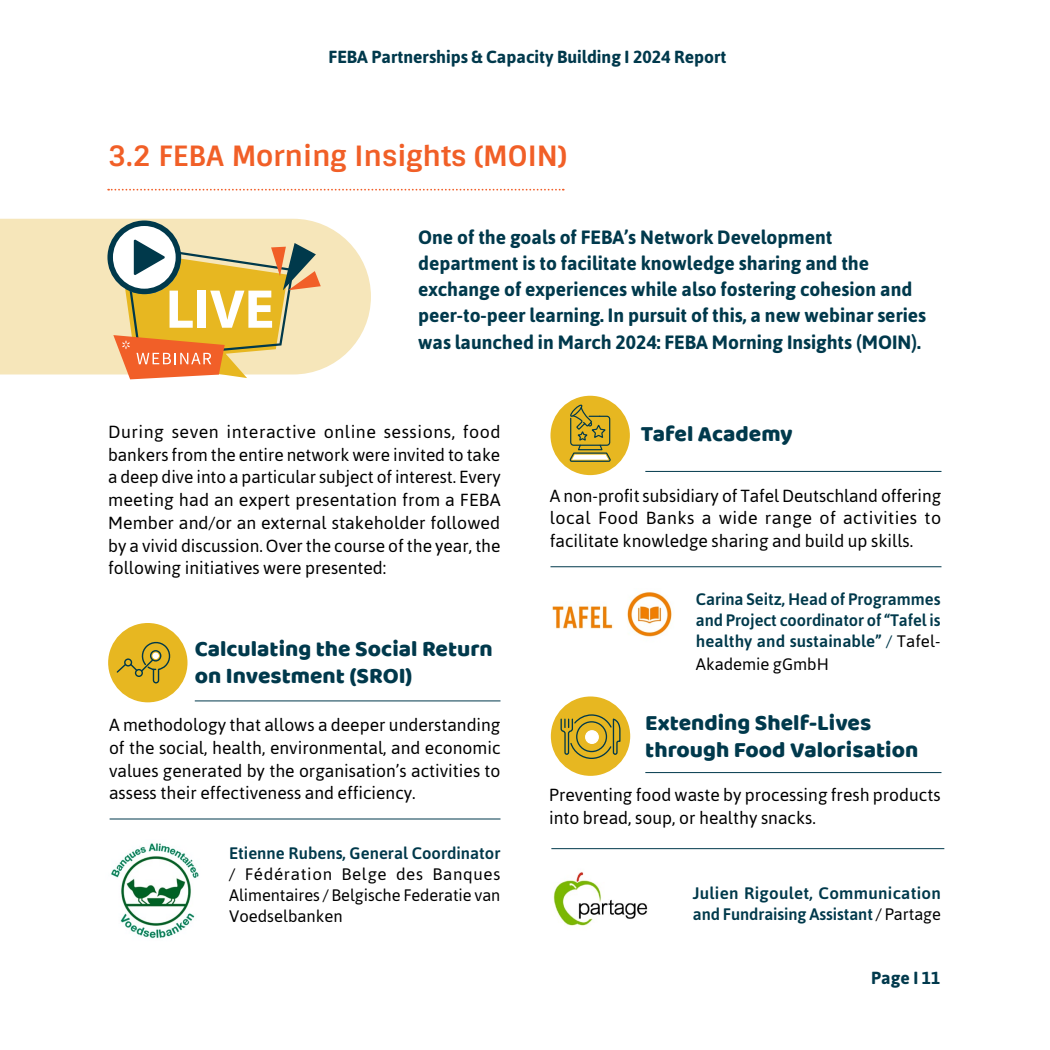
<style>
.page{position:relative;width:1050px;height:1050px;background:#fff}
.page>*{position:absolute;margin:0;border:0;box-sizing:border-box;transform-origin:0 0}
.t1{font:700 28px "Sintony";color:#f15f27}
.t2{font:22.75px/27.3px "Baloo";color:#00394c}
.t3{font:700 19.25px/26.2px "Asap";color:#00394c}
.t4{font:17.5px/22.8px "Asap";color:#000;text-align:justify}
.t5{font:700 17.5px "Asap";color:#00394c}
.t6{font:500 16.62px/21px "Asap";color:#00394b;text-align:justify}
.t7{font:16.62px/21px "Asap";letter-spacing:-.005em;color:#000;text-align:justify}
.s1{font-weight:400;color:#00394c}
.s2{font-weight:400;color:#000}
</style>
<div class="page">
<img style="left:553px;top:872px;width:95px;height:54px">
<img style="left:111px;top:843px;width:88px;height:96px">
<img style="left:552px;top:592px;width:120px;height:45px">
<svg style="left:108px;top:189px;width:456px;height:2px"></svg>
<hr style="left:110px;top:819px;width:391px;height:1px;background:#00394c">
<hr style="left:551px;top:566px;width:390px;height:1px;background:#00394c">
<hr style="left:551px;top:848px;width:393px;height:1px;background:#00394c">
<hr style="left:195px;top:700px;width:306px;height:1px;background:#00394c">
<hr style="left:645px;top:471px;width:296px;height:1px;background:#00394c">
<hr style="left:645px;top:772px;width:296px;height:1px;background:#00394c">
<svg style="left:0;top:219px;width:371px;height:155px;background:#f6e8c0"></svg>
<div style="left:108px;top:623px;width:80px;height:79px;background:#e7b721;border-radius:50%"></div>
<svg style="left:115px;top:639px;width:56px;height:45px"></svg>
<div style="left:551px;top:396px;width:79px;height:79px;background:#e7b721;border-radius:50%"></div>
<svg style="left:569px;top:405px;width:42px;height:57px"></svg>
<div style="left:551px;top:697px;width:79px;height:79px;background:#e7b721;border-radius:50%"></div>
<svg style="left:560px;top:714px;width:61px;height:45px"></svg>
<div style="left:576px;top:721px;width:31px;height:31px;border:1px solid #00394b;border-radius:50%"></div>
<div style="left:586px;top:731px;width:12px;height:12px;background:#fff;border-radius:50%"></div>
<div style="left:585px;top:730px;width:14px;height:14px;border:1px solid #fff;border-radius:50%"></div>
<svg style="left:107px;top:220px;width:74px;height:74px"></svg>
<div style="left:113px;top:226px;width:63px;height:63px;background:#fff;border-radius:50%"></div>
<svg style="left:113px;top:239px;width:208px;height:140px"></svg>
<p class="t5" style="left:329px;top:45px;width:399px">FEBA Partnerships &amp; Capacity Building I 2024 Report</p>
<h1 class="t1" style="left:108px;top:138px;width:460px">3.2 FEBA Morning Insights (MOIN)</h1>
<p class="t3" style="left:418px;top:223px;width:510px">One of the goals of FEBA’s Network Development department is to facilitate knowledge sharing and the exchange of experiences while also fostering cohesion and peer-to-peer learning. In pursuit of this, a new webinar series was launched in March 2024: FEBA Morning Insights (MOIN).</p>
<p class="t4" style="left:108px;top:420px;width:394px">During seven interactive online sessions, food bankers from the entire network were invited to take a deep dive into a particular subject of interest. Every meeting had an expert presentation from a FEBA Member and/or an external stakeholder followed by a vivid discussion. Over the course of the year, the following initiatives were presented:</p>
<h2 class="t2" style="left:195px;top:635px;width:299px">Calculating the Social Return on Investment (SROI)</h2>
<p class="t4" style="left:109px;top:713px;width:393px">A methodology that allows a deeper understanding of the social, health, environmental, and economic values generated by the organisation’s activities to assess their effectiveness and efficiency.</p>
<p class="t6" style="left:229px;top:842px;width:273px">Etienne Rubens, General Coordinator</p>
<p class="t7" style="left:229px;top:863px;width:273px">/ Fédération Belge des Banques Alimentaires / Belgische Federatie van Voedselbanken</p>
<h2 class="t2" style="left:641px;top:419px;width:153px">Tafel Academy</h2>
<p class="t4" style="left:550px;top:484px;width:393px">A non-profit subsidiary of Tafel Deutschland offering local Food Banks a wide range of activities to facilitate knowledge sharing and build up skills.</p>
<p class="t6" style="left:696px;top:588px;width:246px">Carina Seitz, Head of Programmes and Project coordinator of “Tafel is healthy and sustainable” <span class="s1">/</span> <span class="s2">Tafel-</span></p>
<p class="t7" style="left:696px;top:653px;width:135px">Akademie gGmbH</p>
<h2 class="t2" style="left:645px;top:708px;width:274px">Extending Shelf-Lives through Food Valorisation</h2>
<p class="t4" style="left:549px;top:783px;width:393px">Preventing food waste by processing fresh products into bread, soup, or healthy snacks.</p>
<p class="t6" style="left:693px;top:882px;width:250px">Julien Rigoulet, Communication and Fundraising Assistant <span class="s2">/ Partage</span></p>
<p class="t5" style="left:871px;top:966px;width:71px">Page I 11</p>
</div>
